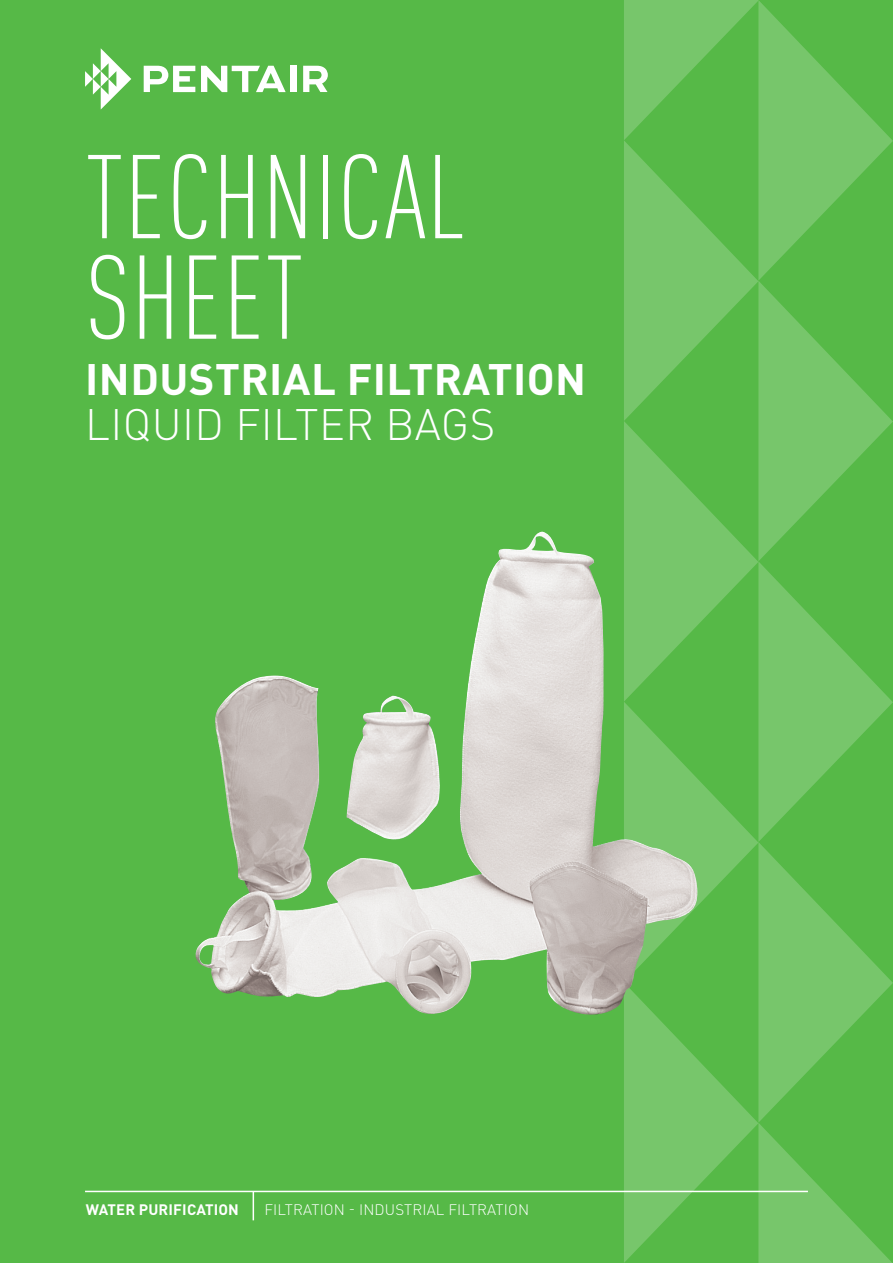
<style>
.page{position:relative;width:893px;height:1263px;background:#fff}
.page>*{position:absolute;margin:0;border:0;box-sizing:border-box;transform-origin:0 0}
.t1{font:300 condensed 117px/100.5px "DIN Pro";letter-spacing:.01em;color:#fff}
.t2{font:700 43.5px "DIN Pro";letter-spacing:.01em;color:#fff}
.t3{font:300 43.5px "DIN Pro";letter-spacing:.01em;color:#fff}
.t4{font:300 15px "DIN Pro";letter-spacing:.01em;color:#fff}
.t5{font:700 15px "DIN Pro";letter-spacing:.01em;color:#fff}
</style>
<div class="page">
<div style="left:0;top:0;width:624px;height:1263px;background:#56b947"></div>
<svg style="left:85px;top:48px;width:46px;height:62px"></svg>
<svg style="left:144px;top:66px;width:51px;height:26px"></svg>
<svg style="left:201px;top:66px;width:85px;height:26px"></svg>
<div style="left:290px;top:66px;width:6px;height:26px;background:#fff"></div>
<svg style="left:303px;top:66px;width:25px;height:26px"></svg>
<svg style="left:624px;top:0;width:269px;height:1263px;background:#65bf58"></svg>
<img style="left:194px;top:531px;width:503px;height:492px">
<hr style="left:85px;top:1191px;width:723px;height:1px;background:#fff">
<svg style="left:253px;top:1192px;width:1px;height:28px"></svg>
<h1 class="t1" style="left:86px;top:140px;width:381px">TECHNICAL<br>SHEET</h1>
<h2 class="t2" style="left:85px;top:343px;width:502px">INDUSTRIAL FILTRATION</h2>
<h2 class="t3" style="left:85px;top:390px;width:411px">LIQUID FILTER BAGS</h2>
<p class="t5" style="left:86px;top:1197px;width:155px">WATER PURIFICATION</p>
<p class="t4" style="left:264px;top:1198px;width:266px">FILTRATION - INDUSTRIAL FILTRATION</p>
</div>
